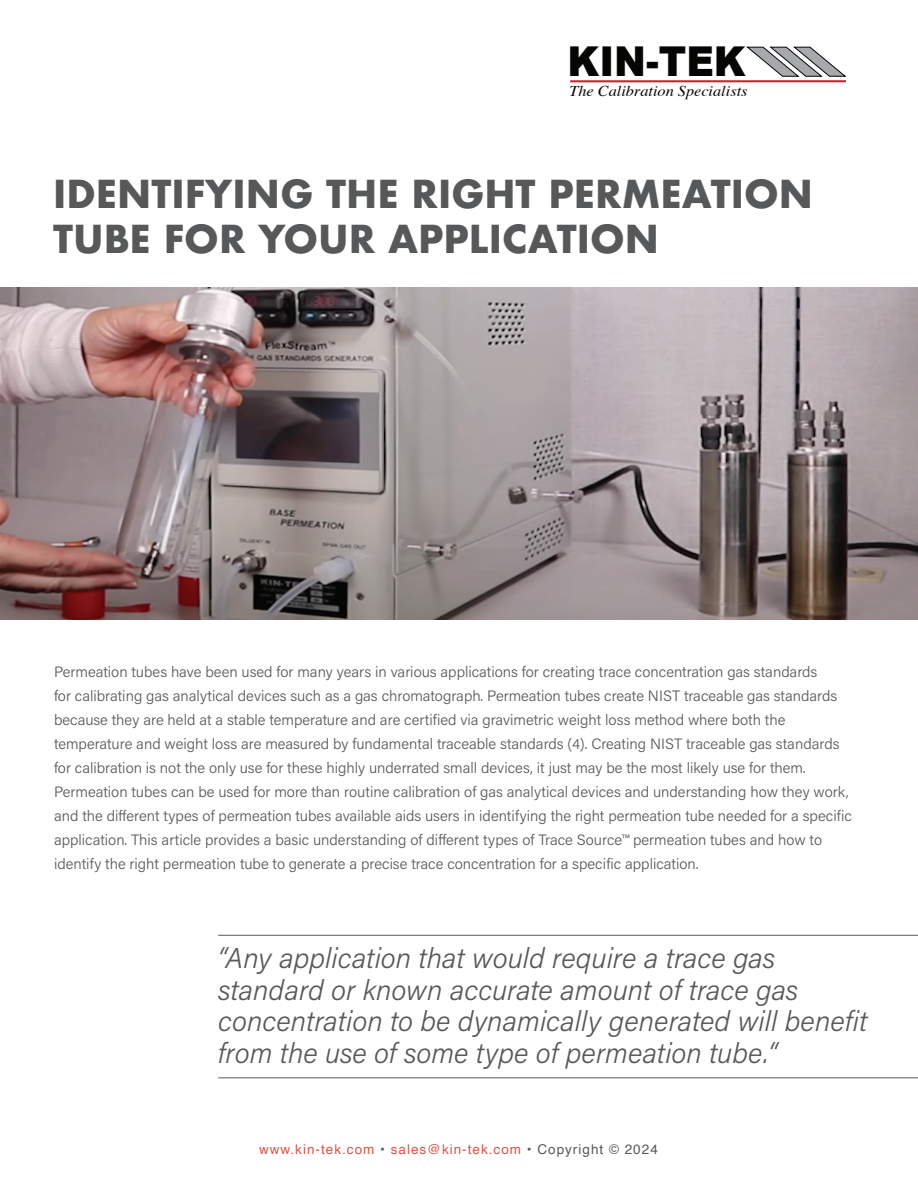
<style>
.page{position:relative;width:918px;height:1188px;background:#fff}
.page>*{position:absolute;margin:0;border:0;box-sizing:border-box;transform-origin:0 0}
.t1{font:900 41.25px "Arial";color:#050504;scale:.93 1}
.t2{font:700 37.5px/45px "Futura";color:#57585a}
.t3{font:italic 300 28.5px/31.5px "Acumin Pro";color:#57585a}
.t4{font:300 15px/24px "Acumin Pro";color:#57585a}
.t5{font:italic 15px "Times";color:#050504;scale:1.09 1}
.t6{font:13.5px "Helvetica";letter-spacing:.075em;color:#d8564a}
.s1{color:#57585a}
</style>
<div class="page">
<img style="left:0;top:287px;width:918px;height:333px">
<svg style="left:746px;top:47px;width:100px;height:30px"></svg>
<hr style="left:570px;top:80px;width:276px;height:2px;background:#cf202f">
<hr style="left:218px;top:935px;width:700px;height:1px;background:#57585a">
<hr style="left:218px;top:1078px;width:700px;height:1px;background:#57585a">
<h1 class="t1" style="left:568px;top:32px;width:193px">KIN-TEK</h1>
<p class="t5" style="left:569px;top:82px;width:165px">The Calibration Specialists</p>
<h2 class="t2" style="left:53px;top:172px;width:761px">IDENTIFYING THE RIGHT PERMEATION<br>TUBE FOR YOUR APPLICATION</h2>
<p class="t4" style="left:54px;top:659px;width:799px">Permeation tubes have been used for many years in various applications for creating trace concentration gas standards<br>for calibrating gas analytical devices such as a gas chromatograph. Permeation tubes create NIST traceable gas standards because they are held at a stable temperature and are certified via gravimetric weight loss method where both the temperature and weight loss are measured by fundamental traceable standards (4). Creating NIST traceable gas standards for calibration is not the only use for these highly underrated small devices, it just may be the most likely use for them.<br>Permeation tubes can be used for more than routine calibration of gas analytical devices and understanding how they work, and the different types of permeation tubes available aids users in identifying the right permeation tube needed for a specific application. This article provides a basic understanding of different types of Trace Source™ permeation tubes and how to identify the right permeation tube to generate a precise trace concentration for a specific application.</p>
<h3 class="t3" style="left:218px;top:942px;width:651px">“Any application that would require a trace gas standard or known accurate amount of trace gas concentration to be dynamically generated will benefit from the use of some type of permeation tube.“</h3>
<p class="t6" style="left:259px;top:1139px;width:400px">www.kin-tek.com <span class="s1">•</span> sales@kin-tek.com <span class="s1">• Copyright © 2024</span></p>
</div>
